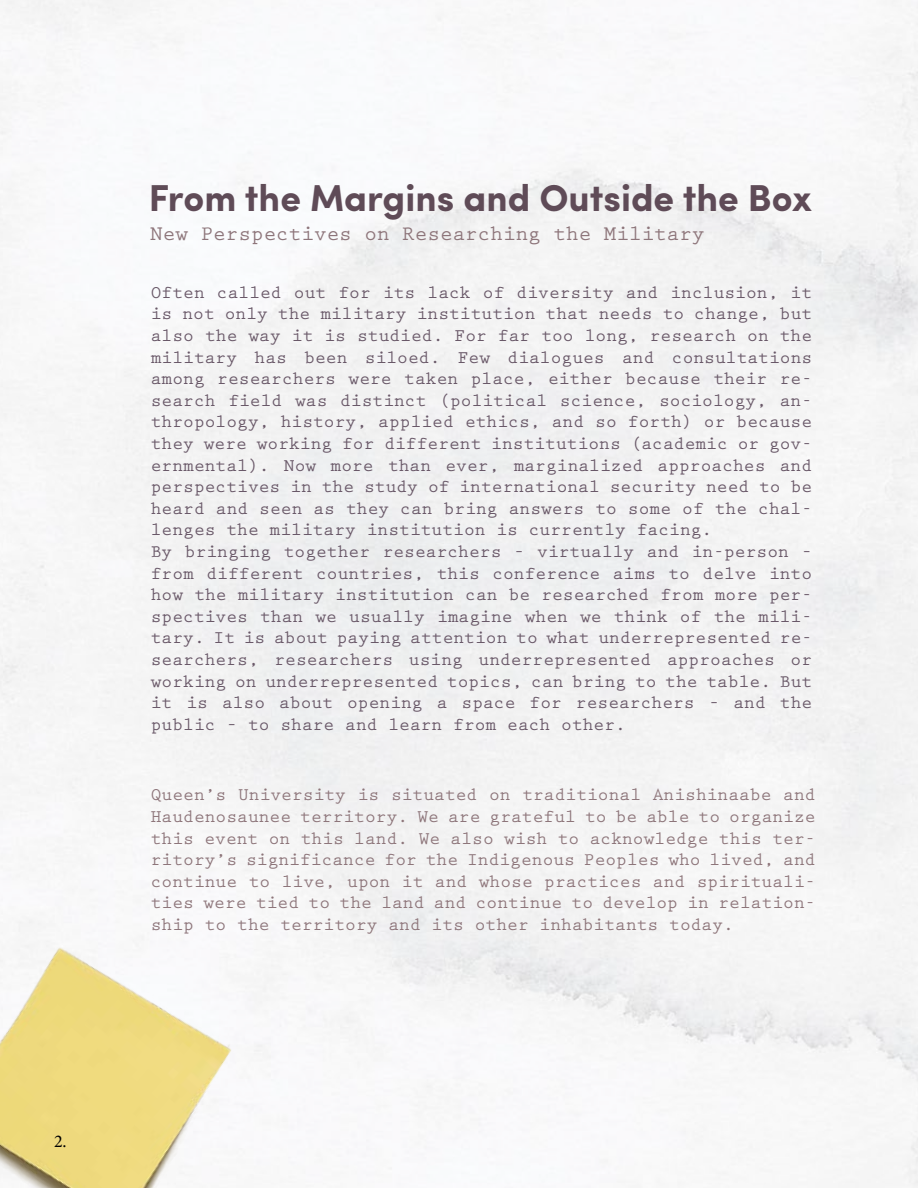
<style>
.page{position:relative;width:918px;height:1188px;background:#fff}
.page>*{position:absolute;margin:0;border:0;box-sizing:border-box;transform-origin:0 0}
.t1{font:700 37.5px "Sofia Pro";color:#5f4b57}
.t2{font:700 21px "Prestige Elite Std";color:#8d757a}
.t3{font:700 18px/21.6px "Prestige Elite Std";color:#695868}
.t4{font:700 18px/21.6px "Prestige Elite Std";color:#8d757a;text-align:justify}
.t5{font:18px "Minion Pro";color:#000}
</style>
<div class="page">
<img style="left:0;top:886px;width:302px;height:302px">
<p class="t5" style="left:54px;top:1129px;width:14px">2.</p>
<h1 class="t1" style="left:149px;top:169px;width:665px">From the Margins and Outside the Box</h1>
<p class="t2" style="left:150px;top:223px;width:556px">New Perspectives on Researching the Military</p>
<p class="t3" style="left:151px;top:282px;width:663px">Often called out for its lack of diversity and inclusion, it is not only the military institution that needs to change, but also the way it is studied. For far too long, research on the military has been siloed. Few dialogues and consultations among researchers were taken place, either because their re&shy;search field was distinct (political science, sociology, an&shy;thropology, history, applied ethics, and so forth) or because they were working for different institutions (academic or gov&shy;ernmental). Now more than ever, marginalized approaches and perspectives in the study of international security need to be heard and seen as they can bring answers to some of the chal&shy;lenges the military institution is currently facing.<br>By bringing together researchers – virtually and in-person – from different countries, this conference aims to delve into how the military institution can be researched from more per&shy;spectives than we usually imagine when we think of the mili&shy;tary. It is about paying attention to what underrepresented re&shy;searchers, researchers using underrepresented approaches or working on underrepresented topics, can bring to the table. But it is also about opening a space for researchers – and the public – to share and learn from each other.</p>
<p class="t4" style="left:151px;top:785px;width:666px">Queen’s University is situated on traditional Anishinaabe and Haudenosaunee territory. We are grateful to be able to organize this event on this land. We also wish to acknowledge this ter&shy;ritory’s significance for the Indigenous Peoples who lived, and continue to live, upon it and whose practices and spirituali&shy;ties were tied to the land and continue to develop in relation&shy;ship to the territory and its other inhabitants today.</p>
</div>
